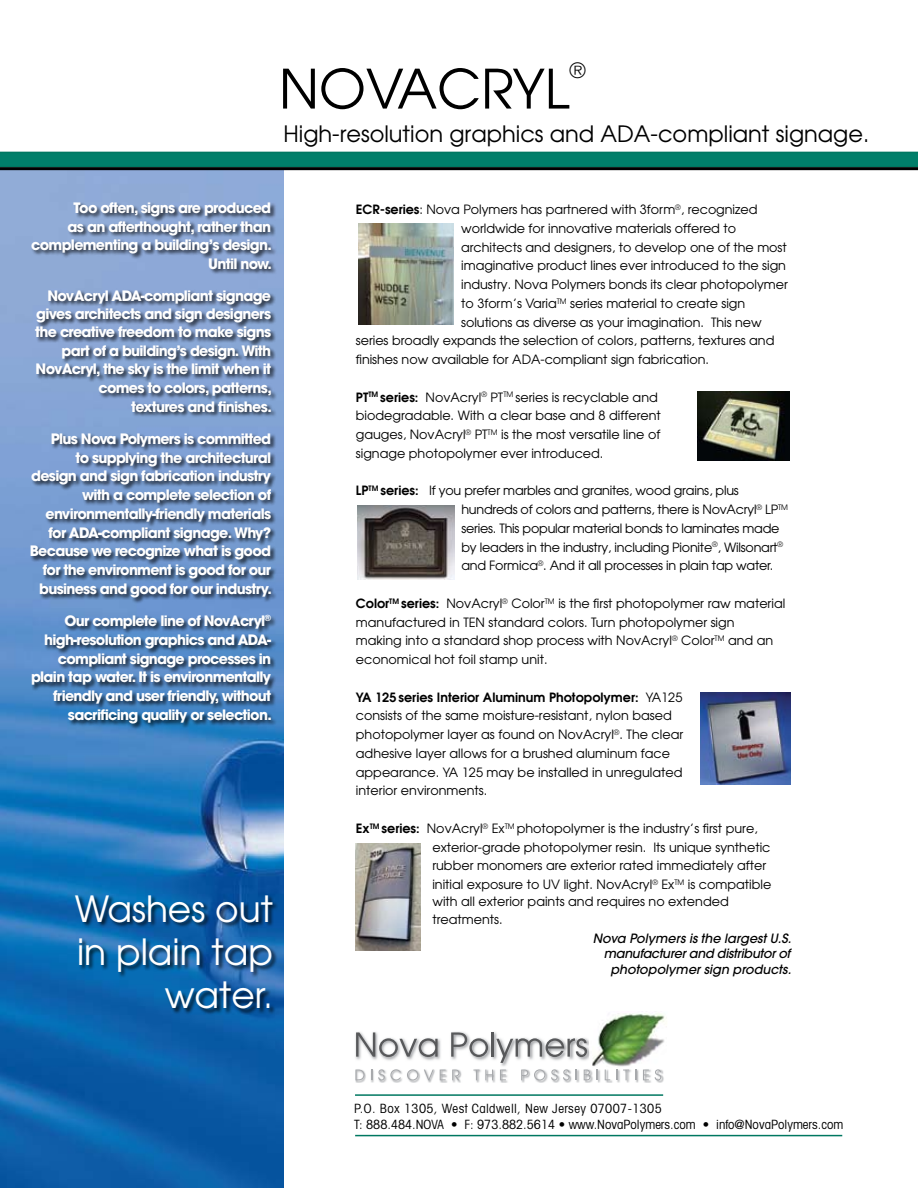
<style>
.page{position:relative;width:918px;height:1188px;background:#fff}
.page>*{position:absolute;margin:0;border:0;box-sizing:border-box;transform-origin:0 0}
.t1{font:54px "Avant Garde";color:#000}
.t2{font:36px/43.2px "Avant Garde";color:#fff;text-align:right}
.t3{font:22.5px "Avant Garde";color:#000}
.t4{font:21px "Avant Garde";color:#000}
.t5{font:700 14.25px/18.8px "Avant Garde";letter-spacing:-.05em;color:#fff;text-align:right}
.t6{font:12.75px/18.8px "Avant Garde";color:#000}
.t7{font:12.75px/18.8px "Avant Garde";letter-spacing:-.02em;color:#000}
.t8{font:condensed 12.75px/16.5px "Avant Garde";color:#000}
.t9{font:italic 500 12.75px/15.3px "Avant Garde";color:#000;text-align:right}
.s1{font-weight:600}
</style>
<div class="page">
<img style="left:0;top:170px;width:283px;height:1018px">
<svg style="left:0;top:152px;width:918px;height:15px;background:#007d68"></svg>
<hr style="left:0;top:167px;width:918px;height:3px;background:#000">
<div style="left:75px;top:895px;width:298px;height:166px;background:#000;opacity:.75"></div>
<div style="left:30px;top:202px;width:275px;height:570px;background:#000;opacity:.75"></div>
<img style="left:358px;top:223px;width:96px;height:101px">
<img style="left:698px;top:392px;width:92px;height:68px">
<img style="left:357px;top:505px;width:97px;height:74px">
<img style="left:355px;top:844px;width:65px;height:106px">
<img style="left:701px;top:692px;width:89px;height:92px">
<img style="left:592px;top:1013px;width:73px;height:54px">
<img style="left:354px;top:1030px;width:236px;height:36px">
<svg style="left:356px;top:1032px;width:82px;height:25px"></svg>
<svg style="left:451px;top:1032px;width:37px;height:25px"></svg>
<hr style="left:492px;top:1032px;width:2px;height:25px;background:#58595b">
<svg style="left:496px;top:1038px;width:91px;height:25px"></svg>
<img style="left:355px;top:1069px;width:309px;height:14px">
<svg style="left:355px;top:1070px;width:10px;height:10px"></svg>
<svg style="left:378px;top:1069px;width:23px;height:12px"></svg>
<svg style="left:407px;top:1069px;width:11px;height:12px"></svg>
<svg style="left:424px;top:1070px;width:10px;height:10px"></svg>
<svg style="left:440px;top:1070px;width:6px;height:10px"></svg>
<svg style="left:452px;top:1070px;width:8px;height:10px"></svg>
<svg style="left:473px;top:1070px;width:6px;height:10px"></svg>
<svg style="left:485px;top:1070px;width:8px;height:10px"></svg>
<svg style="left:500px;top:1070px;width:6px;height:10px"></svg>
<svg style="left:521px;top:1070px;width:7px;height:10px"></svg>
<svg style="left:534px;top:1069px;width:11px;height:12px"></svg>
<svg style="left:551px;top:1069px;width:19px;height:12px"></svg>
<svg style="left:584px;top:1070px;width:7px;height:10px"></svg>
<svg style="left:605px;top:1070px;width:5px;height:10px"></svg>
<svg style="left:623px;top:1070px;width:6px;height:10px"></svg>
<svg style="left:643px;top:1070px;width:6px;height:10px"></svg>
<svg style="left:655px;top:1069px;width:6px;height:12px"></svg>
<hr style="left:355px;top:1094px;width:308px;height:2px;background:#007861">
<hr style="left:355px;top:1135px;width:487px;height:1px;background:#007861">
<h1 class="t1" style="left:279px;top:55px;width:292px">NOVACRYL</h1>
<h3 class="t4" style="left:570px;top:57px;width:17px">®</h3>
<h3 class="t3" style="left:284px;top:119px;width:587px">High-resolution graphics and ADA-compliant signage.</h3>
<p class="t5" style="left:31px;top:199px;width:242px">Too often, signs are produced<br>as an afterthought, rather than complementing a building’s design.<br>Until now.</p>
<p class="t5" style="left:35px;top:286px;width:238px">NovAcryl ADA-compliant signage gives architects and sign designers the creative freedom to make signs part of a building’s design. With<br>NovAcryl, the sky is the limit when it comes to colors, patterns,<br>textures and finishes.</p>
<p class="t5" style="left:30px;top:429px;width:244px">Plus Nova Polymers is committed<br>to supplying the architectural design and sign fabrication industry with a complete selection of environmentally-friendly materials for ADA-compliant signage. Why?<br>Because we recognize what is good for the environment is good for our business and good for our industry.</p>
<p class="t5" style="left:31px;top:611px;width:242px">Our complete line of NovAcryl<sup>® </sup>high-resolution graphics and ADA&shy;compliant signage processes in plain tap water. It is environmentally friendly and user friendly, without sacrificing quality or selection.</p>
<h2 class="t2" style="left:75px;top:886px;width:200px">Washes out in plain tap water.</h2>
<p class="t6" style="left:356px;top:200px;width:403px"><span class="s1">ECR-series</span>: Nova Polymers has partnered with 3form<sup>®</sup>, recognized</p>
<p class="t6" style="left:461px;top:219px;width:276px">worldwide for innovative materials offered to</p>
<p class="t6" style="left:461px;top:237px;width:327px">architects and designers, to develop one of the most</p>
<p class="t6" style="left:461px;top:256px;width:326px">imaginative product lines ever introduced to the sign</p>
<p class="t6" style="left:461px;top:275px;width:328px">industry. Nova Polymers bonds its clear photopolymer</p>
<p class="t6" style="left:461px;top:294px;width:285px">to 3form’s Varia<sup>TM</sup> series material to create sign</p>
<p class="t6" style="left:461px;top:312px;width:302px">solutions as diverse as your imagination. This new</p>
<p class="t6" style="left:356px;top:331px;width:420px">series broadly expands the selection of colors, patterns, textures and</p>
<p class="t6" style="left:356px;top:350px;width:355px">finishes now available for ADA-compliant sign fabrication.</p>
<p class="t6" style="left:356px;top:387px;width:306px"><span class="s1">PT</span><sup>TM</sup> <span class="s1">series:</span> NovAcryl<sup>®</sup> PT<sup>TM</sup> series is recyclable and biodegradable. With a clear base and 8 different gauges, NovAcryl<sup>®</sup> PT<sup>TM</sup> is the most versatile line of signage photopolymer ever introduced.</p>
<p class="t7" style="left:461px;top:481px;width:328px;text-indent:-106px"><span class="s1">LP</span><sup>TM</sup> <span class="s1">series:</span> If you prefer marbles and granites, wood grains, plus hundreds of colors and patterns, there is NovAcryl<sup>®</sup> LP<sup>TM </sup>series. This popular material bonds to laminates made by leaders in the industry, including Pionite<sup>®</sup>, Wilsonart<sup>® </sup>and Formica<sup>®</sup>. And it all processes in plain tap water.</p>
<p class="t6" style="left:356px;top:594px;width:431px"><span class="s1">Color</span><sup>TM</sup> <span class="s1">series:</span> NovAcryl<sup>®</sup> Color<sup>TM</sup> is the first photopolymer raw material manufactured in TEN standard colors. Turn photopolymer sign<br>making into a standard shop process with NovAcryl<sup>®</sup> Color<sup>TM</sup> and an economical hot foil stamp unit.</p>
<p class="t6" style="left:356px;top:687px;width:329px"><span class="s1">YA 125 series Interior Aluminum Photopolymer:</span> YA125 consists of the same moisture-resistant, nylon based photopolymer layer as found on NovAcryl<sup>®</sup>. The clear adhesive layer allows for a brushed aluminum face appearance. YA 125 may be installed in unregulated interior environments.</p>
<p class="t6" style="left:432px;top:819px;width:340px;text-indent:-76px"><span class="s1">Ex</span><sup>TM</sup> <span class="s1">series:</span> NovAcryl<sup>®</sup> Ex<sup>TM</sup> photopolymer is the industry’s first pure, exterior-grade photopolymer resin. Its unique synthetic rubber monomers are exterior rated immediately after initial exposure to UV light. NovAcryl<sup>®</sup> Ex<sup>TM</sup> is compatible</p>
<p class="t6" style="left:432px;top:893px;width:298px;line-height:17.4px">with all exterior paints and requires no extended treatments.</p>
<p class="t9" style="left:593px;top:931px;width:200px">Nova Polymers is the largest U.S. manufacturer and distributor of photopolymer sign products.</p>
<p class="t8" style="left:354px;top:1100px;width:491px">P.O. Box 1305, West Caldwell, New Jersey 07007-1305<br>T: 888.484.NOVA • F: 973.882.5614 • www.NovaPolymers.com • info@NovaPolymers.com</p>
</div>
